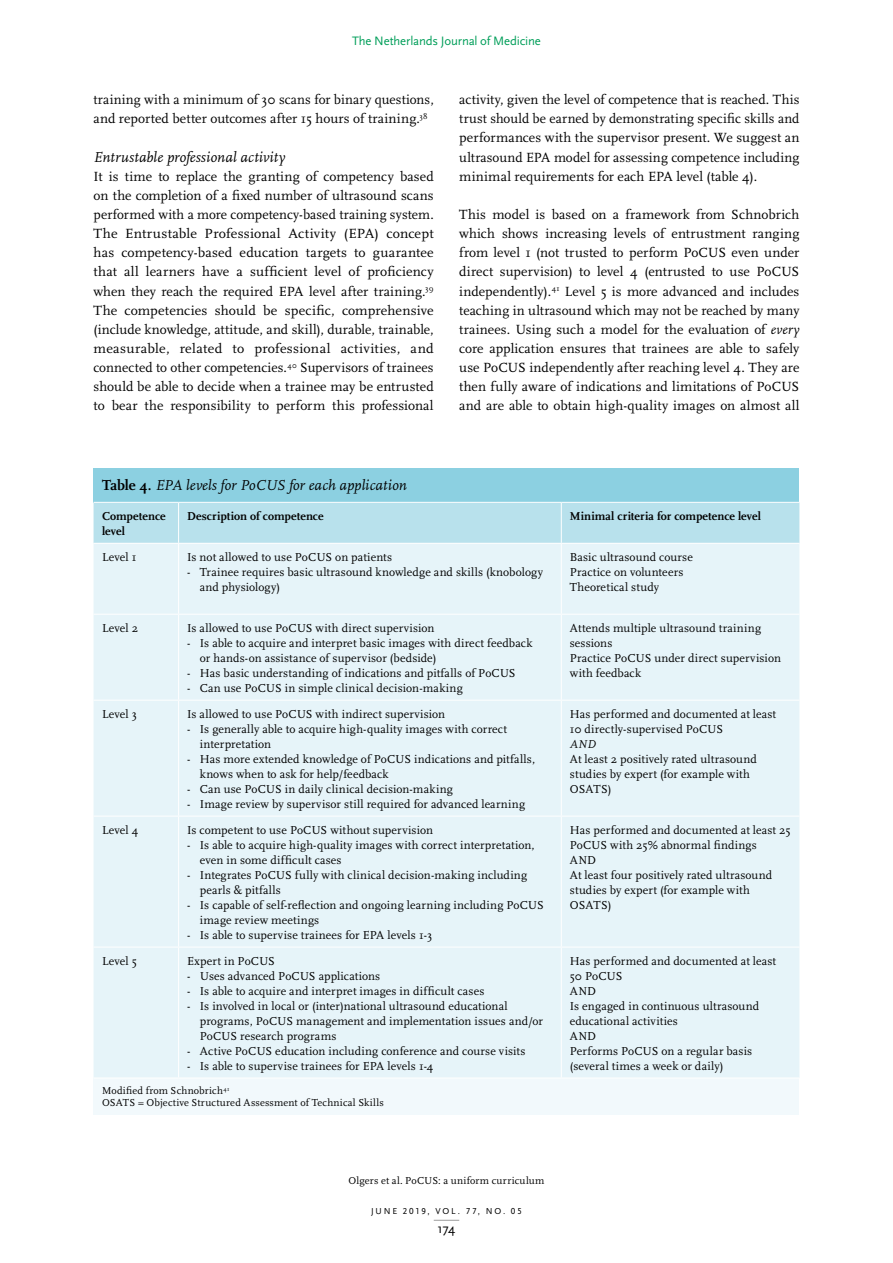
<style>
.page{position:relative;width:893px;height:1263px;background:#fff}
.page>*{position:absolute;margin:0;border:0;box-sizing:border-box;transform-origin:0 0}
.tussenkop_3{font:italic 15px "Scala";letter-spacing:.01em;color:#000}
.brood_grep{font:13.8px/19.2px "Scala";letter-spacing:.005em;color:#000;text-align:justify}
.brood-grep_marge{font:13.8px/19.2px "Scala";letter-spacing:.01em;color:#000}
.t1{font:13.5px "Scala Sans";color:#000}
.t2{font:12.75px "Scala Sans";letter-spacing:-.01em;color:#009e59}
.tabel_brood{font:12px/15px "Scala";letter-spacing:.01em;color:#000}
.tabel_bold{font:700 12px/15px "Scala";letter-spacing:.005em;color:#000}
.tabel_brood-2{font:italic 12px "Scala";color:#000}
.tabel_figuur_noot{font:10.5px "Scala";letter-spacing:.015em;color:#000}
.runningtitle{font:10.5px "Scala";letter-spacing:.025em;color:#000}
.t3{font:9px "Scala Sans Caps";letter-spacing:.2em;color:#000}
.s1{font-style:italic}
.s2{font-weight:700;font-style:normal}
</style>
<div class="page">
<svg style="left:434px;top:1220px;width:25px;height:1px"></svg>
<div style="left:94px;top:468px;width:705px;height:34px;background:#8cd0e1"></div>
<div style="left:94px;top:503px;width:705px;height:40px;background:#b8e1ec"></div>
<div style="left:94px;top:544px;width:705px;height:533px;background:#e6f4f9"></div>
<div style="left:94px;top:1078px;width:705px;height:37px;background:#f2f9fc"></div>
<hr style="left:178px;top:503px;width:1px;height:40px;background:#fff">
<hr style="left:561px;top:503px;width:1px;height:40px;background:#fff">
<hr style="left:178px;top:544px;width:1px;height:70px;background:#fff">
<hr style="left:561px;top:544px;width:1px;height:70px;background:#fff">
<hr style="left:94px;top:614px;width:85px;height:1px;background:#fff">
<hr style="left:179px;top:614px;width:382px;height:1px;background:#fff">
<hr style="left:178px;top:615px;width:1px;height:85px;background:#fff">
<hr style="left:561px;top:614px;width:238px;height:1px;background:#fff">
<hr style="left:561px;top:615px;width:1px;height:85px;background:#fff">
<hr style="left:94px;top:700px;width:85px;height:1px;background:#fff">
<hr style="left:179px;top:700px;width:382px;height:1px;background:#fff">
<hr style="left:178px;top:701px;width:1px;height:115px;background:#fff">
<hr style="left:561px;top:700px;width:238px;height:1px;background:#fff">
<hr style="left:561px;top:701px;width:1px;height:115px;background:#fff">
<hr style="left:94px;top:816px;width:85px;height:1px;background:#fff">
<hr style="left:179px;top:816px;width:382px;height:1px;background:#fff">
<hr style="left:178px;top:816px;width:1px;height:130px;background:#fff">
<hr style="left:561px;top:816px;width:238px;height:1px;background:#fff">
<hr style="left:561px;top:816px;width:1px;height:130px;background:#fff">
<hr style="left:94px;top:946px;width:85px;height:1px;background:#fff">
<hr style="left:179px;top:946px;width:382px;height:1px;background:#fff">
<hr style="left:178px;top:947px;width:1px;height:130px;background:#fff">
<hr style="left:561px;top:946px;width:238px;height:1px;background:#fff">
<hr style="left:561px;top:947px;width:1px;height:130px;background:#fff">
<p class="t2" style="left:352px;top:34px;width:190px">The Netherlands Journal of Medicine</p>
<p class="brood-grep_marge" style="left:94px;top:90px;width:342px">training with a minimum of 30 scans for binary questions, and reported better outcomes after 15 hours of training.<sup>38</sup></p>
<p class="tussenkop_3" style="left:94px;top:149px;width:193px">Entrustable professional activity</p>
<p class="brood_grep" style="left:94px;top:167px;width:342px">It is time to replace the granting of competency based on the completion of a fixed number of ultrasound scans performed with a more competency-based training system.<br>The Entrustable Professional Activity (EPA) concept has competency-based education targets to guarantee that all learners have a sufficient level of proficiency when they reach the required EPA level after training.<sup>39<br></sup>The competencies should be specific, comprehensive (include knowledge, attitude, and skill), durable, trainable, measurable, related to professional activities, and connected to other competencies.<sup>40</sup> Supervisors of trainees should be able to decide when a trainee may be entrusted to bear the responsibility to perform this professional</p>
<p class="brood_grep" style="left:459px;top:90px;width:342px">activity, given the level of competence that is reached. This trust should be earned by demonstrating specific skills and performances with the supervisor present. We suggest an ultrasound EPA model for assessing competence including minimal requirements for each EPA level (table 4).</p>
<p class="brood_grep" style="left:459px;top:205px;width:342px">This model is based on a framework from Schnobrich which shows increasing levels of entrustment ranging from level 1 (not trusted to perform PoCUS even under direct supervision) to level 4 (entrusted to use PoCUS independently).<sup>41</sup> Level 5 is more advanced and includes teaching in ultrasound which may not be reached by many trainees. Using such a model for the evaluation of <span class="s1">every </span>core application ensures that trainees are able to safely use PoCUS independently after reaching level 4. They are then fully aware of indications and limitations of PoCUS and are able to obtain high-quality images on almost all</p>
<p class="tussenkop_3" style="left:102px;top:477px;width:306px"><span class="s2">Table 4.</span> EPA levels for PoCUS for each application</p>
<p class="tabel_bold" style="left:102px;top:508px;width:65px">Competence level</p>
<p class="tabel_bold" style="left:187px;top:508px;width:138px">Description of competence</p>
<p class="tabel_bold" style="left:570px;top:508px;width:193px">Minimal criteria for competence level</p>
<p class="tabel_brood" style="left:102px;top:549px;width:36px">Level 1</p>
<p class="tabel_brood" style="left:187px;top:549px;width:207px">Is not allowed to use PoCUS on patients</p>
<p class="tabel_brood" style="left:200px;top:564px;width:345px;text-indent:-13px">- Trainee requires basic ultrasound knowledge and skills (knobology and physiology)</p>
<p class="tabel_brood" style="left:570px;top:549px;width:125px">Basic ultrasound course</p>
<p class="tabel_brood" style="left:570px;top:564px;width:115px">Practice on volunteers</p>
<p class="tabel_brood" style="left:570px;top:579px;width:91px">Theoretical study</p>
<p class="tabel_brood" style="left:102px;top:620px;width:38px">Level 2</p>
<p class="tabel_brood" style="left:187px;top:620px;width:249px">Is allowed to use PoCUS with direct supervision</p>
<p class="tabel_brood" style="left:200px;top:635px;width:334px;text-indent:-13px">- Is able to acquire and interpret basic images with direct feedback or hands-on assistance of supervisor (bedside)</p>
<p class="tabel_brood" style="left:187px;top:665px;width:330px">- Has basic understanding of indications and pitfalls of PoCUS</p>
<p class="tabel_brood" style="left:187px;top:680px;width:277px">- Can use PoCUS in simple clinical decision-making</p>
<p class="tabel_brood" style="left:102px;top:706px;width:36px">Level 3</p>
<p class="tabel_brood" style="left:187px;top:706px;width:260px">Is allowed to use PoCUS with indirect supervision</p>
<p class="tabel_brood" style="left:200px;top:721px;width:309px;text-indent:-13px">- Is generally able to acquire high-quality images with correct interpretation</p>
<p class="tabel_brood" style="left:200px;top:751px;width:337px;text-indent:-13px">- Has more extended knowledge of PoCUS indications and pitfalls, knows when to ask for help/feedback</p>
<p class="tabel_brood" style="left:187px;top:781px;width:267px">- Can use PoCUS in daily clinical decision-making</p>
<p class="tabel_brood" style="left:187px;top:796px;width:340px">- Image review by supervisor still required for advanced learning</p>
<p class="tabel_brood" style="left:102px;top:822px;width:38px">Level 4</p>
<p class="tabel_brood" style="left:187px;top:822px;width:247px">Is competent to use PoCUS without supervision</p>
<p class="tabel_brood" style="left:200px;top:837px;width:336px;text-indent:-13px">- Is able to acquire high-quality images with correct interpretation, even in some difficult cases</p>
<p class="tabel_brood" style="left:200px;top:867px;width:329px;text-indent:-13px">- Integrates PoCUS fully with clinical decision-making including pearls &amp; pitfalls</p>
<p class="tabel_brood" style="left:200px;top:897px;width:345px;text-indent:-13px">- Is capable of self-reflection and ongoing learning including PoCUS image review meetings</p>
<p class="tabel_brood" style="left:187px;top:927px;width:247px">- Is able to supervise trainees for EPA levels 1-3</p>
<p class="tabel_brood" style="left:102px;top:953px;width:36px">Level 5</p>
<p class="tabel_brood" style="left:187px;top:953px;width:89px">Expert in PoCUS</p>
<p class="tabel_brood" style="left:187px;top:968px;width:195px">- Uses advanced PoCUS applications</p>
<p class="tabel_brood" style="left:187px;top:983px;width:299px">- Is able to acquire and interpret images in difficult cases</p>
<p class="tabel_brood" style="left:200px;top:998px;width:345px;text-indent:-13px">- Is involved in local or (inter)national ultrasound educational programs, PoCUS management and implementation issues and/or<br>PoCUS research programs</p>
<p class="tabel_brood" style="left:187px;top:1043px;width:340px">- Active PoCUS education including conference and course visits</p>
<p class="tabel_brood" style="left:187px;top:1058px;width:248px">- Is able to supervise trainees for EPA levels 1-4</p>
<p class="tabel_figuur_noot" style="left:102px;top:1085px;width:129px">Modified from Schnobrich<sup>41</sup></p>
<p class="tabel_figuur_noot" style="left:102px;top:1097px;width:283px">OSATS = Objective Structured Assessment of Technical Skills</p>
<p class="tabel_brood" style="left:570px;top:620px;width:193px">Attends multiple ultrasound training sessions</p>
<p class="tabel_brood" style="left:570px;top:650px;width:213px">Practice PoCUS under direct supervision with feedback</p>
<p class="tabel_brood" style="left:570px;top:706px;width:208px">Has performed and documented at least<br>10 directly-supervised PoCUS</p>
<p class="tabel_brood-2" style="left:570px;top:737px;width:28px">AND</p>
<p class="tabel_brood" style="left:570px;top:751px;width:188px">At least 2 positively rated ultrasound studies by expert (for example with<br>OSATS)</p>
<p class="tabel_brood" style="left:570px;top:822px;width:222px">Has performed and documented at least 25<br>PoCUS with 25% abnormal findings</p>
<p class="tabel_brood" style="left:570px;top:852px;width:28px">AND</p>
<p class="tabel_brood" style="left:570px;top:867px;width:204px">At least four positively rated ultrasound studies by expert (for example with<br>OSATS)</p>
<p class="tabel_brood" style="left:570px;top:953px;width:208px">Has performed and documented at least<br>50 PoCUS</p>
<p class="tabel_brood" style="left:570px;top:983px;width:28px">AND</p>
<p class="tabel_brood" style="left:570px;top:998px;width:191px">Is engaged in continuous ultrasound educational activities</p>
<p class="tabel_brood" style="left:570px;top:1028px;width:28px">AND</p>
<p class="tabel_brood" style="left:570px;top:1043px;width:184px">Performs PoCUS on a regular basis (several times a week or daily)</p>
<p class="runningtitle" style="left:349px;top:1174px;width:197px">Olgers et al. PoCUS: a uniform curriculum</p>
<p class="t3" style="left:371px;top:1206px;width:152px">JUNE 2019, VOL. 77, NO. 05</p>
<p class="t1" style="left:438px;top:1221px;width:19px">174</p>
</div>
